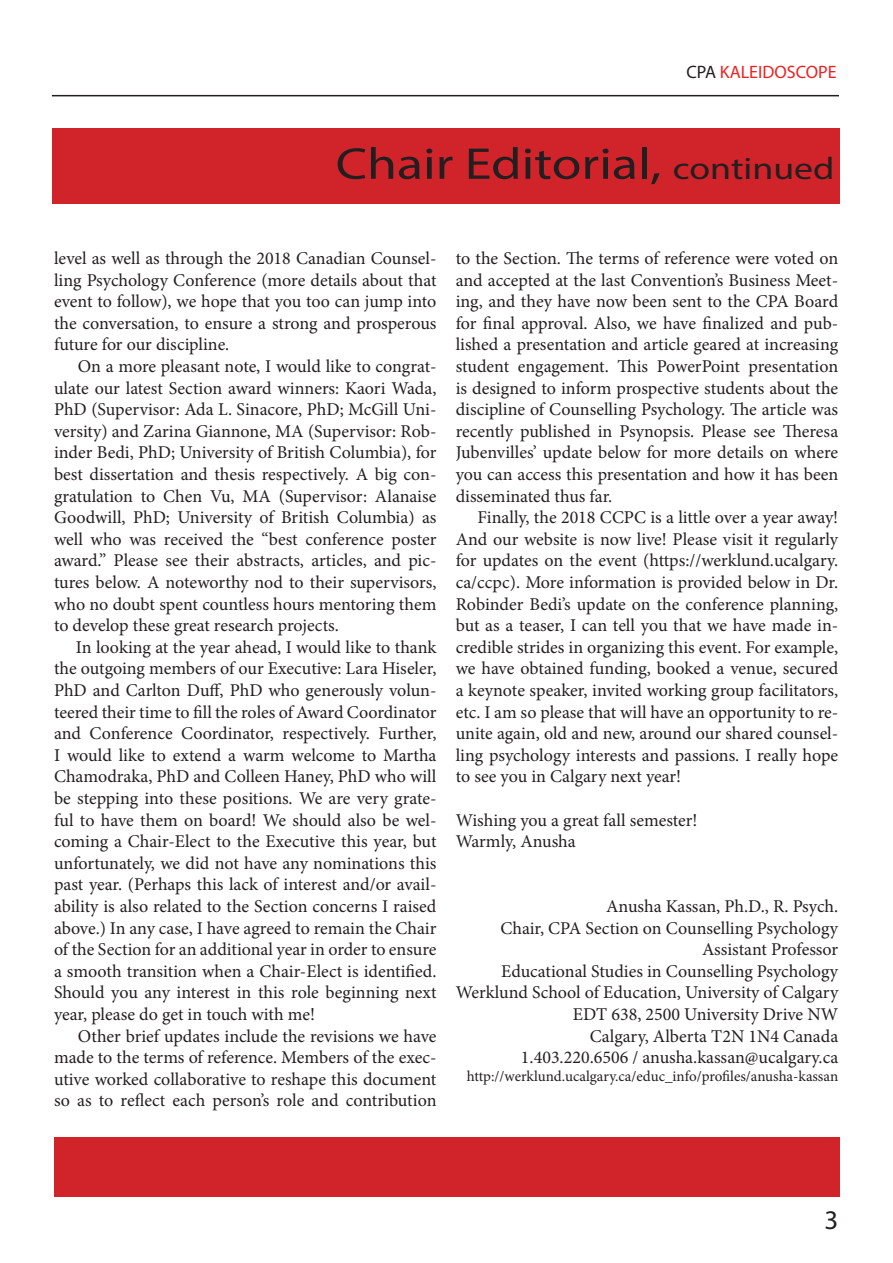
<style>
.page{position:relative;width:893px;height:1263px;background:#fff}
.page>*{position:absolute;margin:0;border:0;box-sizing:border-box;transform-origin:0 0}
.t1{font:44.7px "Myriad Pro";color:#231f20;scale:1.21 1}
.t2{font:27px "Myriad Pro";color:#231f20}
.t3{font:18px/21.6px "Minion Pro";color:#231f20;text-align:justify}
.t4{font:18px "Myriad Pro";color:#ee2123}
.t5{font:15px "Minion Pro";letter-spacing:-.005em;color:#231f20}
.s1{color:#231f20}
.s2{font-size:31.35px}
</style>
<div class="page">
<hr style="left:52px;top:95px;width:787px;height:1px;background:#231f20">
<div style="left:54px;top:1138px;width:785px;height:59px;background:#d1232a"></div>
<div style="left:52px;top:128px;width:788px;height:76px;background:#d1232a"></div>
<p class="t4" style="left:686px;top:61px;width:152px"><span class="s1">CPA</span> KALEIDOSCOPE</p>
<p class="t1" style="left:336px;top:136px;width:414px">Chair Editorial, <span class="s2">continued</span></p>
<p class="t3" style="left:54px;top:247px;width:384px">level as well as through the 2018 Canadian Counsel&shy;ling Psychology Conference (more details about that event to follow), we hope that you too can jump into the conversation, to ensure a strong and prosperous future for our discipline.</p>
<p class="t3" style="left:54px;top:355px;width:384px;text-indent:24px">On a more pleasant note, I would like to congrat&shy;ulate our latest Section award winners: Kaori Wada, PhD (Supervisor: Ada L. Sinacore, PhD; McGill Uni&shy;versity) and Zarina Giannone, MA (Supervisor: Rob&shy;inder Bedi, PhD; University of British Columbia), for best dissertation and thesis respectively. A big con&shy;gratulation to Chen Vu, MA (Supervisor: Alanaise Goodwill, PhD; University of British Columbia) as well who was received the “best conference poster award.” Please see their abstracts, articles, and pic&shy;tures below. A noteworthy nod to their supervisors, who no doubt spent countless hours mentoring them to develop these great research projects.</p>
<p class="t3" style="left:54px;top:636px;width:384px;text-indent:22px">In looking at the year ahead, I would like to thank the outgoing members of our Executive: Lara Hiseler, PhD and Carlton Duff, PhD who generously volun&shy;teered their time to fill the roles of Award Coordinator and Conference Coordinator, respectively. Further, I would like to extend a warm welcome to Martha Chamodraka, PhD and Colleen Haney, PhD who will be stepping into these positions. We are very grate&shy;ful to have them on board! We should also be wel&shy;coming a Chair-Elect to the Executive this year, but unfortunately, we did not have any nominations this past year. (Perhaps this lack of interest and/or avail&shy;ability is also related to the Section concerns I raised above.) In any case, I have agreed to remain the Chair of the Section for an additional year in order to ensure a smooth transition when a Chair-Elect is identified.<br>Should you any interest in this role beginning next year, please do get in touch with me!</p>
<p class="t3" style="left:54px;top:1025px;width:384px;text-indent:24px">Other brief updates include the revisions we have made to the terms of reference. Members of the exec&shy;utive worked collaborative to reshape this document so as to reflect each person’s role and contribution</p>
<p class="t3" style="left:456px;top:247px;width:384px">to the Section. The terms of reference were voted on and accepted at the last Convention’s Business Meet&shy;ing, and they have now been sent to the CPA Board for final approval. Also, we have finalized and pub&shy;lished a presentation and article geared at increasing student engagement. This PowerPoint presentation is designed to inform prospective students about the discipline of Counselling Psychology. The article was recently published in Psynopsis. Please see Theresa Jubenvilles’ update below for more details on where you can access this presentation and how it has been disseminated thus far.</p>
<p class="t3" style="left:456px;top:507px;width:384px;text-indent:22px">Finally, the 2018 CCPC is a little over a year away!<br>And our website is now live! Please visit it regularly for updates on the event (https://werklund.ucalgary. ca/ccpc). More information is provided below in Dr.<br>Robinder Bedi’s update on the conference planning, but as a teaser, I can tell you that we have made in&shy;credible strides in organizing this event. For example, we have obtained funding, booked a venue, secured a keynote speaker, invited working group facilitators, etc. I am so please that will have an opportunity to re&shy;unite again, old and new, around our shared counsel&shy;ling psychology interests and passions. I really hope to see you in Calgary next year!</p>
<p class="t3" style="left:456px;top:809px;width:243px">Wishing you a great fall semester!</p>
<p class="t3" style="left:456px;top:831px;width:122px">Warmly, Anusha</p>
<p class="t3" style="left:606px;top:895px;width:233px">Anusha Kassan, Ph.D., R. Psych.</p>
<p class="t3" style="left:500px;top:917px;width:339px">Chair, CPA Section on Counselling Psychology</p>
<p class="t3" style="left:702px;top:939px;width:138px">Assistant Professor</p>
<p class="t3" style="left:501px;top:960px;width:339px">Educational Studies in Counselling Psychology</p>
<p class="t3" style="left:456px;top:982px;width:384px">Werklund School of Education, University of Calgary</p>
<p class="t3" style="left:573px;top:1003px;width:267px">EDT 638, 2500 University Drive NW</p>
<p class="t3" style="left:590px;top:1025px;width:250px">Calgary, Alberta T2N 1N4 Canada</p>
<p class="t3" style="left:521px;top:1047px;width:319px">1.403.220.6506 / anusha.kassan@ucalgary.ca</p>
<p class="t5" style="left:467px;top:1066px;width:373px">http://werklund.ucalgary.ca/educ_info/profiles/anusha-kassan</p>
<p class="t2" style="left:824px;top:1203px;width:15px">3</p>
</div>
